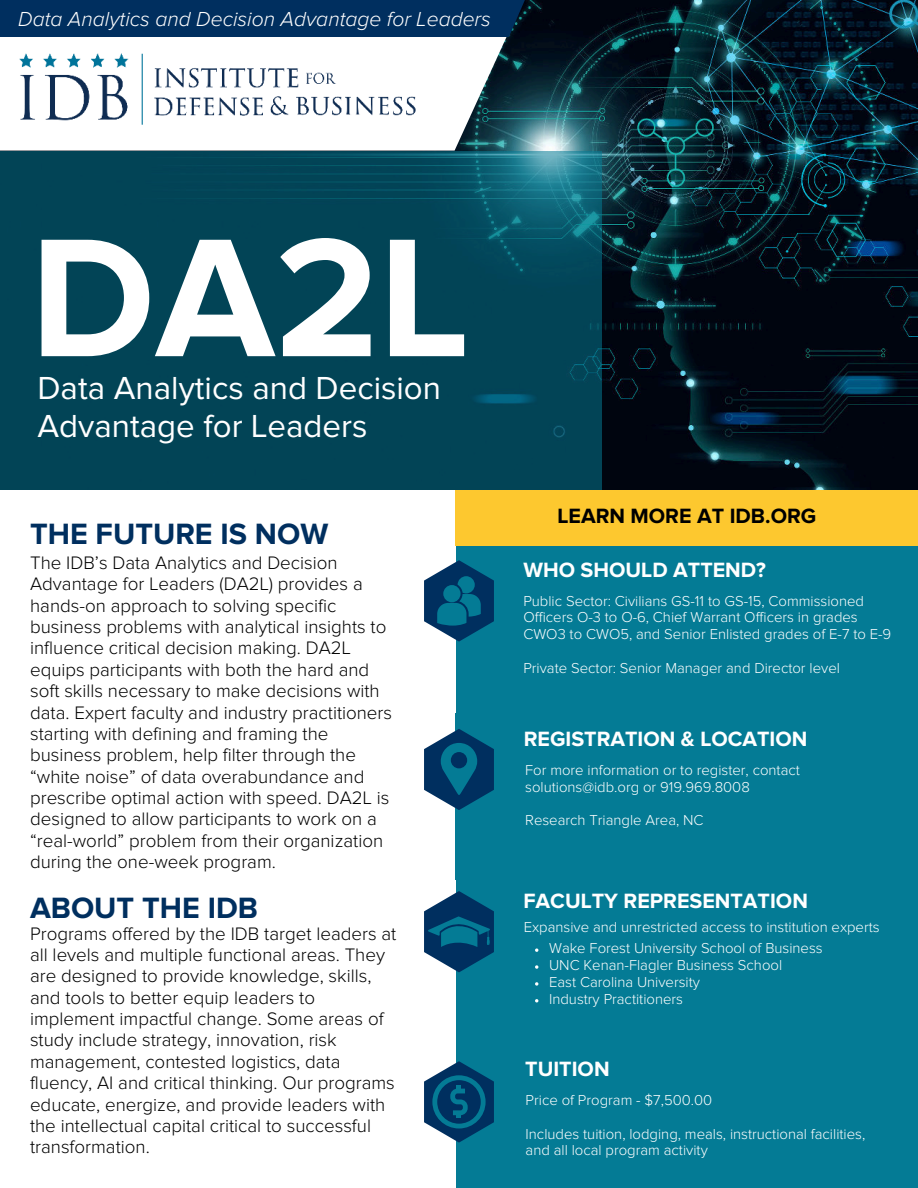
<style>
.page{position:relative;width:918px;height:1188px;background:#fff}
.page>*{position:absolute;margin:0;border:0;box-sizing:border-box;transform-origin:0 0}
.t1{font:700 174.6px "Proxima Nova";color:#fff}
.t2{font:33px/38.2px "Proxima Nova";color:#fff}
.t3{font:700 30.45px "Proxima Nova";color:#002f5f}
.t4{font:700 21.45px "Proxima Nova";color:#fff}
.t5{font:700 21.45px "Proxima Nova";color:#000}
.t6{font:italic 300 21px "Proxima Nova";color:#fff}
.t7{font:300 18.75px/21.3px "Proxima Nova";color:#000}
.t8{font:300 14.85px/16.8px "Proxima Nova";color:#fff}
</style>
<div class="page">
<img style="left:523px;top:0;width:395px;height:490px">
<div style="left:456px;top:546px;width:462px;height:175px;background:#047b95"></div>
<div style="left:456px;top:713px;width:462px;height:167px;background:#047b95"></div>
<div style="left:456px;top:873px;width:462px;height:315px;background:#047b95"></div>
<svg style="left:0;top:151px;width:601px;height:339px;fill:#024456"></svg>
<svg style="left:0;top:37px;width:523px;height:114px"></svg>
<img style="left:15px;top:54px;width:401px;height:89px">
<svg style="left:424px;top:560px;width:70px;height:82px"></svg>
<svg style="left:424px;top:1061px;width:70px;height:82px"></svg>
<div style="left:456px;top:490px;width:462px;height:56px;background:#fdc82f"></div>
<div style="left:0;top:0;width:578px;height:37px;background:#002f5f"></div>
<svg style="left:424px;top:729px;width:70px;height:81px"></svg>
<svg style="left:424px;top:891px;width:70px;height:81px"></svg>
<svg style="left:535px;top:948px;width:3px;height:4px"></svg>
<svg style="left:535px;top:965px;width:3px;height:4px"></svg>
<svg style="left:535px;top:982px;width:3px;height:4px"></svg>
<p class="t6" style="left:18px;top:7px;width:474px">Data Analytics and Decision Advantage for Leaders</p>
<h1 class="t1" style="left:30px;top:199px;width:441px">DA2L</h1>
<h2 class="t2" style="left:38px;top:369px;width:405px">Data Analytics and Decision<br>Advantage for Leaders</h2>
<h3 class="t3" style="left:30px;top:516px;width:300px">THE FUTURE IS NOW</h3>
<p class="t7" style="left:30px;top:553px;width:364px">The IDB’s Data Analytics and Decision Advantage for Leaders (DA2L) provides a hands-on approach to solving specific business problems with analytical insights to influence critical decision making. DA2L equips participants with both the hard and soft skills necessary to make decisions with data. Expert faculty and industry practitioners starting with defining and framing the business problem, help filter through the “white noise” of data overabundance and prescribe optimal action with speed. DA2L is designed to allow participants to work on a “real-world” problem from their organization during the one-week program.</p>
<h3 class="t3" style="left:30px;top:891px;width:230px">ABOUT THE IDB</h3>
<p class="t7" style="left:30px;top:923px;width:368px">Programs offered by the IDB target leaders at all levels and multiple functional areas. They are designed to provide knowledge, skills, and tools to better equip leaders to implement impactful change. Some areas of study include strategy, innovation, risk management, contested logistics, data fluency, AI and critical thinking. Our programs educate, energize, and provide leaders with the intellectual capital critical to successful transformation.</p>
<p class="t5" style="left:558px;top:503px;width:260px">LEARN MORE AT IDB.ORG</p>
<p class="t4" style="left:523px;top:558px;width:244px">WHO SHOULD ATTEND?</p>
<p class="t8" style="left:523px;top:593px;width:369px">Public Sector: Civilians GS-11 to GS-15, Commissioned<br>Officers O-3 to O-6, Chief Warrant Officers in grades<br>CWO3 to CWO5, and Senior Enlisted grades of E-7 to E-9</p>
<p class="t8" style="left:523px;top:660px;width:318px">Private Sector: Senior Manager and Director level</p>
<p class="t4" style="left:524px;top:727px;width:285px">REGISTRATION &amp; LOCATION</p>
<p class="t8" style="left:525px;top:762px;width:276px">For more information or to register, contact solutions@idb.org or 919.969.8008</p>
<p class="t8" style="left:525px;top:812px;width:180px">Research Triangle Area, NC</p>
<p class="t4" style="left:523px;top:889px;width:286px">FACULTY REPRESENTATION</p>
<p class="t8" style="left:549px;top:940px;width:275px">Wake Forest University School of Business<br>UNC Kenan-Flagler Business School<br>East Carolina University<br>Industry Practitioners</p>
<p class="t8" style="left:524px;top:919px;width:357px">Expansive and unrestricted access to institution experts</p>
<p class="t4" style="left:525px;top:1057px;width:86px">TUITION</p>
<p class="t8" style="left:526px;top:1092px;width:188px">Price of Program - $7,500.00</p>
<p class="t8" style="left:526px;top:1126px;width:341px">Includes tuition, lodging, meals, instructional facilities, and all local program activity</p>
</div>
